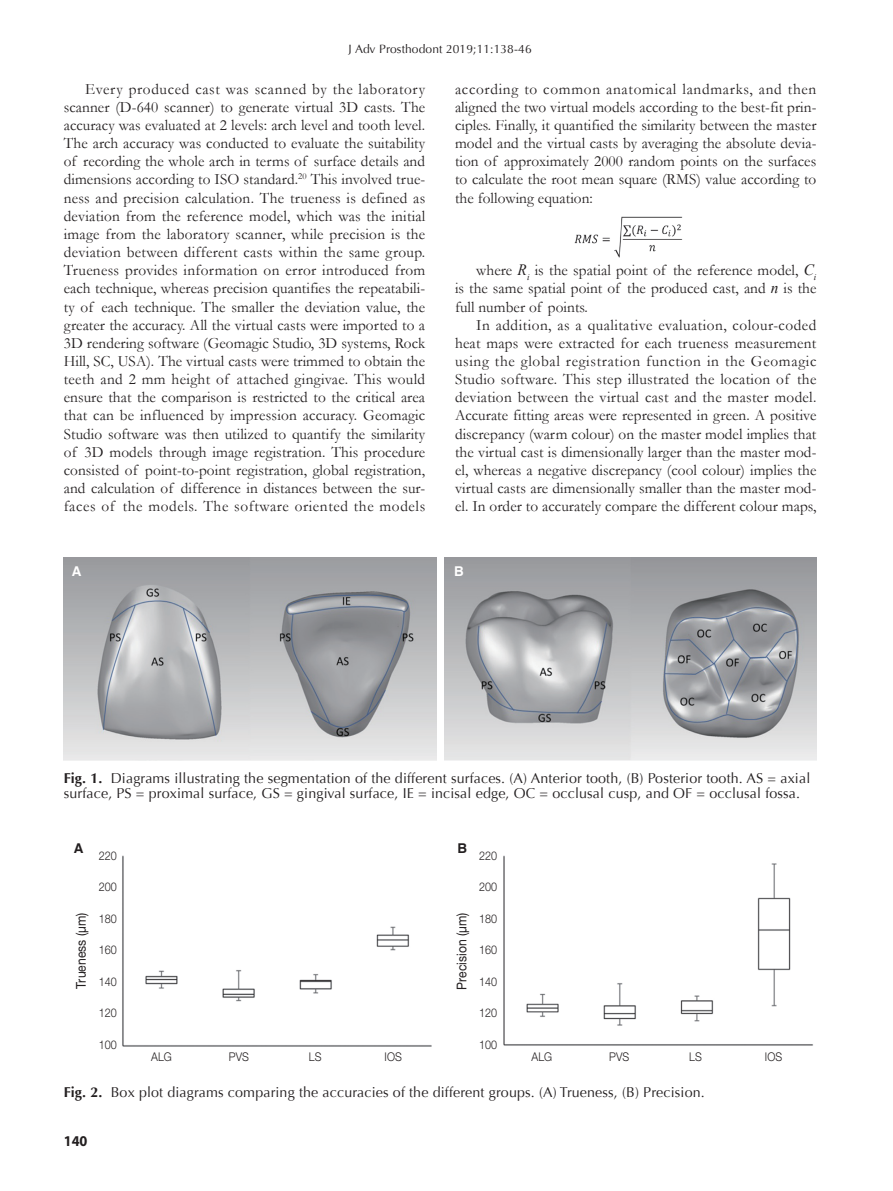
<style>
.page{position:relative;width:893px;height:1191px;background:#fff}
.page>*{position:absolute;margin:0;border:0;box-sizing:border-box;transform-origin:0 0}
.t1{font:15.75px/18.1px "Garamond";letter-spacing:.005em;color:#231f20;text-align:justify}
.t2{font:700 15px "Myriad Pro";color:#231f20;scale:.95 1}
.t3{font:14.25px/15.8px "Optima";letter-spacing:.01em;color:#231f20}
.t4{font:13.5px "Helvetica Neue LT Pro";color:#231f20;scale:.9 1}
.t5{font:700 13.5px "Helvetica";color:#fff}
.t6{font:700 13.5px "Helvetica";color:#231f20}
.t7{font:300 12px "Helvetica Neue LT Pro";color:#231f20;scale:.9 1}
.t8{font:12px "Optima";letter-spacing:.01em;color:#231f20}
.s1{font-family:"Times New Roman";font-style:italic}
.s2{font-weight:700}
</style>
<div class="page">
<img style="left:574px;top:216px;width:109px;height:42px">
<img style="left:64px;top:557px;width:372px;height:203px">
<img style="left:444px;top:557px;width:372px;height:203px">
<img style="left:122px;top:855px;width:310px;height:192px">
<img style="left:503px;top:855px;width:310px;height:191px">
<p class="t8" style="left:349px;top:42px;width:185px">J Adv Prosthodont 2019;11:138-46</p>
<p class="t1" style="left:64px;top:79px;width:363px;text-indent:21px">Every produced cast was scanned by the laboratory scanner (D-640 scanner) to generate virtual 3D casts. The accuracy was evaluated at 2 levels: arch level and tooth level.<br>The arch accuracy was conducted to evaluate the suitability of recording the whole arch in terms of surface details and dimensions according to ISO standard.<sup>20</sup> This involved true&shy;ness and precision calculation. The trueness is defined as deviation from the reference model, which was the initial image from the laboratory scanner, while precision is the deviation between different casts within the same group.<br>Trueness provides information on error introduced from each technique, whereas precision quantifies the repeatabili&shy;ty of each technique. The smaller the deviation value, the greater the accuracy. All the virtual casts were imported to a 3D rendering software (Geomagic Studio, 3D systems, Rock Hill, SC, USA). The virtual casts were trimmed to obtain the teeth and 2 mm height of attached gingivae. This would ensure that the comparison is restricted to the critical area that can be influenced by impression accuracy. Geomagic Studio software was then utilized to quantify the similarity of 3D models through image registration. This procedure consisted of point-to-point registration, global registration, and calculation of difference in distances between the sur&shy;faces of the models. The software oriented the models</p>
<p class="t1" style="left:455px;top:79px;width:363px">according to common anatomical landmarks, and then aligned the two virtual models according to the best-fit prin&shy;ciples. Finally, it quantified the similarity between the master model and the virtual casts by averaging the absolute devia&shy;tion of approximately 2000 random points on the surfaces to calculate the root mean square (RMS) value according to the following equation:</p>
<p class="t1" style="left:455px;top:261px;width:363px;text-indent:21px">where <span class="s1">R</span><sub>i</sub> is the spatial point of the reference model, <span class="s1">C</span><sub>i </sub>is the same spatial point of the produced cast, and <span class="s1">n</span> is the full number of points.</p>
<p class="t1" style="left:455px;top:315px;width:363px;text-indent:21px">In addition, as a qualitative evaluation, colour-coded heat maps were extracted for each trueness measurement using the global registration function in the Geomagic Studio software. This step illustrated the location of the deviation between the virtual cast and the master model.<br>Accurate fitting areas were represented in green. A positive discrepancy (warm colour) on the master model implies that the virtual cast is dimensionally larger than the master mod&shy;el, whereas a negative discrepancy (cool colour) implies the virtual casts are dimensionally smaller than the master mod&shy;el. In order to accurately compare the different colour maps,</p>
<p class="t5" style="left:72px;top:563px;width:11px">A</p>
<p class="t5" style="left:454px;top:563px;width:11px">B</p>
<p class="t3" style="left:64px;top:770px;width:748px"><span class="s2">Fig. 1.</span> Diagrams illustrating the segmentation of the different surfaces. (A) Anterior tooth, (B) Posterior tooth. AS = axial surface, PS = proximal surface, GS = gingival surface, IE = incisal edge, OC = occlusal cusp, and OF = occlusal fossa.</p>
<p class="t6" style="left:74px;top:839px;width:11px">A</p>
<p class="t6" style="left:457px;top:839px;width:11px">B</p>
<p class="t7" style="left:99px;top:848px;width:22px">220</p>
<p class="t7" style="left:99px;top:880px;width:22px">200</p>
<p class="t7" style="left:99px;top:911px;width:22px">180</p>
<p class="t7" style="left:99px;top:943px;width:22px">160</p>
<p class="t7" style="left:99px;top:974px;width:22px">140</p>
<p class="t7" style="left:99px;top:1006px;width:22px">120</p>
<p class="t7" style="left:99px;top:1037px;width:22px">100</p>
<p class="t4" style="left:73px;top:989px;width:87px;rotate:-90deg">Trueness (µm)</p>
<p class="t4" style="left:453px;top:989px;width:87px;rotate:-90deg">Precision (µm)</p>
<p class="t7" style="left:479px;top:848px;width:22px">220</p>
<p class="t7" style="left:479px;top:880px;width:22px">200</p>
<p class="t7" style="left:479px;top:911px;width:22px">180</p>
<p class="t7" style="left:479px;top:943px;width:22px">160</p>
<p class="t7" style="left:479px;top:974px;width:22px">140</p>
<p class="t7" style="left:479px;top:1006px;width:22px">120</p>
<p class="t7" style="left:479px;top:1037px;width:22px">100</p>
<p class="t7" style="left:151px;top:1049px;width:24px">ALG</p>
<p class="t7" style="left:229px;top:1049px;width:24px">PVS</p>
<p class="t7" style="left:309px;top:1049px;width:16px">LS</p>
<p class="t7" style="left:385px;top:1049px;width:21px">IOS</p>
<p class="t7" style="left:531px;top:1049px;width:24px">ALG</p>
<p class="t7" style="left:609px;top:1049px;width:24px">PVS</p>
<p class="t7" style="left:689px;top:1049px;width:16px">LS</p>
<p class="t7" style="left:765px;top:1049px;width:21px">IOS</p>
<p class="t3" style="left:64px;top:1084px;width:642px"><span class="s2">Fig. 2.</span> Box plot diagrams comparing the accuracies of the different groups. (A) Trueness, (B) Precision.</p>
<p class="t2" style="left:64px;top:1131px;width:26px">140</p>
</div>
